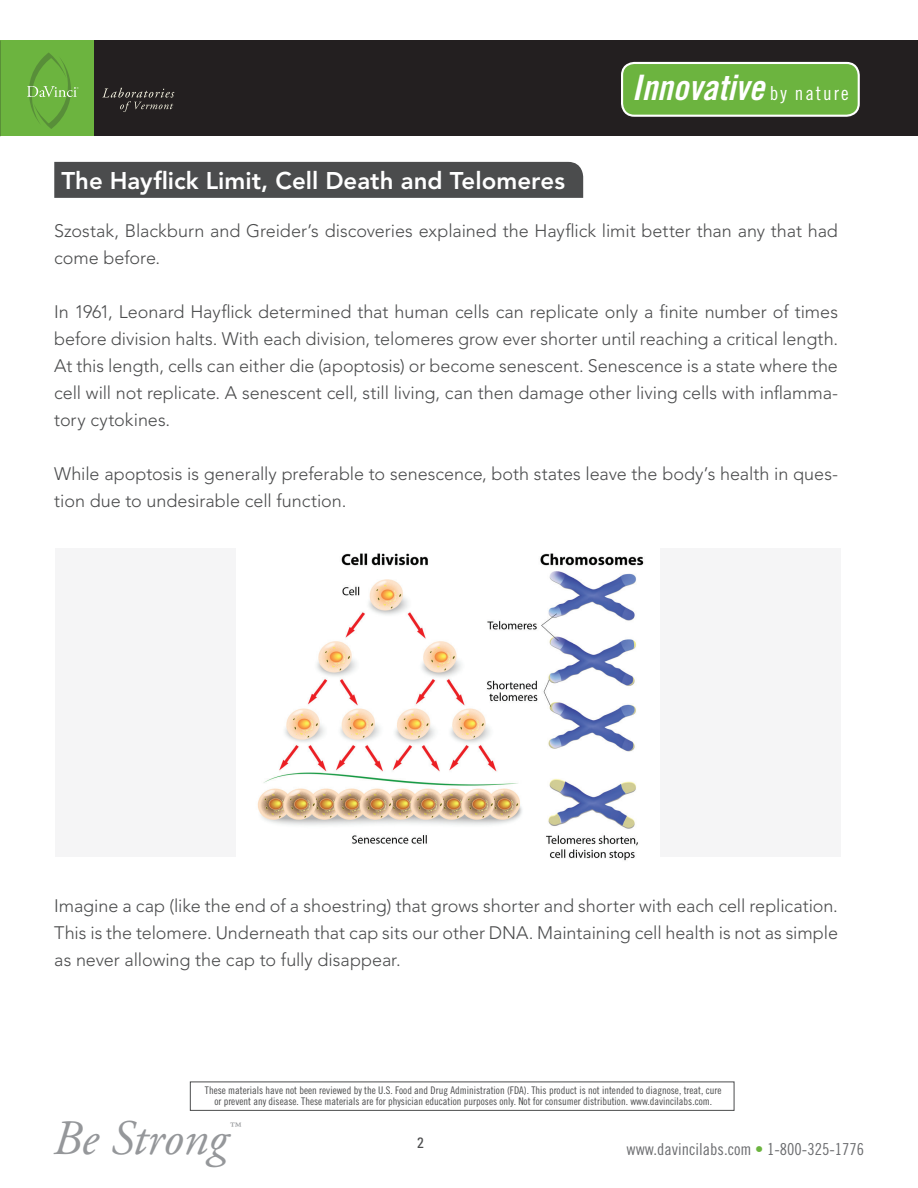
<style>
.page{position:relative;width:918px;height:1188px;background:#fff}
.page>*{position:absolute;margin:0;border:0;box-sizing:border-box;transform-origin:0 0}
.t1{font:italic 49.5px "Adobe Garamond Pro";letter-spacing:-.005em;color:#95979a}
.t2{font:35.1px "Trade Gothic Bold Cond Twenty Obl";color:#fff}
.t3{font:800 24px "Avenir";color:#fff}
.t4{font:italic 21.9px "Adobe Garamond Pro";color:#95979a}
.t5{font:300 18px/27px "Avenir";letter-spacing:-.005em;color:#4b4c4d}
.t6{font:16.5px "Trade Gothic Cond Eighteen";color:#6c6d70}
.t7{font:condensed 15px "Univers";color:#4b4c4d}
.t8{font:10.5px/10.5px "Trade Gothic Cond Eighteen";color:#4b4c4d;text-align:center}
.s1{font-family:"Trade Gothic Cond Eighteen";font-size:19.35px}
.s2{color:#6cb43f}
</style>
<div class="page">
<div style="left:0;top:40px;width:95px;height:96px;background:#6cb43f"></div>
<div style="left:94px;top:40px;width:824px;height:96px;background:#231f20"></div>
<svg style="left:27px;top:52px;width:52px;height:77px"></svg>
<svg style="left:102px;top:88px;width:72px;height:24px"></svg>
<div style="left:622px;top:63px;width:237px;height:53px;background:#6cb43f;border-radius:12px"></div>
<div style="left:621px;top:62px;width:239px;height:55px;border:2px solid #fff;border-radius:12px"></div>
<div style="left:54px;top:162px;width:529px;height:36px;background:#4b4c4d"></div>
<div style="left:190px;top:1082px;width:544px;height:29px;border:1px solid #4b4c4d"></div>
<img style="left:257px;top:553px;width:387px;height:308px">
<div style="left:55px;top:548px;width:181px;height:308px;background:#f5f5f6"></div>
<div style="left:660px;top:548px;width:181px;height:308px;background:#f5f5f6"></div>
<h2 class="t2" style="left:632px;top:66px;width:218px">Innovative <span class="s1">by nature</span></h2>
<h3 class="t3" style="left:61px;top:166px;width:505px">The Hayflick Limit, Cell Death and Telomeres</h3>
<p class="t5" style="left:54px;top:217px;width:785px">Szostak, Blackburn and Greider’s discoveries explained the Hayflick limit better than any that had come before.</p>
<p class="t5" style="left:54px;top:298px;width:785px;text-align:justify">In 1961, Leonard Hayflick determined that human cells can replicate only a finite number of times before division halts. With each division, telomeres grow ever shorter until reaching a critical length.<br>At this length, cells can either die (apoptosis) or become senescent. Senescence is a state where the cell will not replicate. A senescent cell, still living, can then damage other living cells with inflamma&shy;tory cytokines.</p>
<p class="t5" style="left:54px;top:460px;width:785px">While apoptosis is generally preferable to senescence, both states leave the body’s health in ques&shy;tion due to undesirable cell function.</p>
<p class="t5" style="left:54px;top:892px;width:785px;text-align:justify">Imagine a cap (like the end of a shoestring) that grows shorter and shorter with each cell replication.<br>This is the telomere. Underneath that cap sits our other DNA. Maintaining cell health is not as simple as never allowing the cap to fully disappear.</p>
<p class="t8" style="left:205px;top:1085px;width:518px">These materials have not been reviewed by the U.S. Food and Drug Administration (FDA). This product is not intended to diagnose, treat, cure or prevent any disease. These materials are for physician education purposes only. Not for consumer distribution. www.davincilabs.com.</p>
<h1 class="t1" style="left:53px;top:1109px;width:176px">Be Strong</h1>
<p class="t4" style="left:227px;top:1117px;width:14px">™</p>
<p class="t7" style="left:417px;top:1133px;width:8px">2</p>
<p class="t6" style="left:627px;top:1139px;width:239px">www.davincilabs.com <span class="s2">•</span> 1-800-325-1776</p>
</div>
